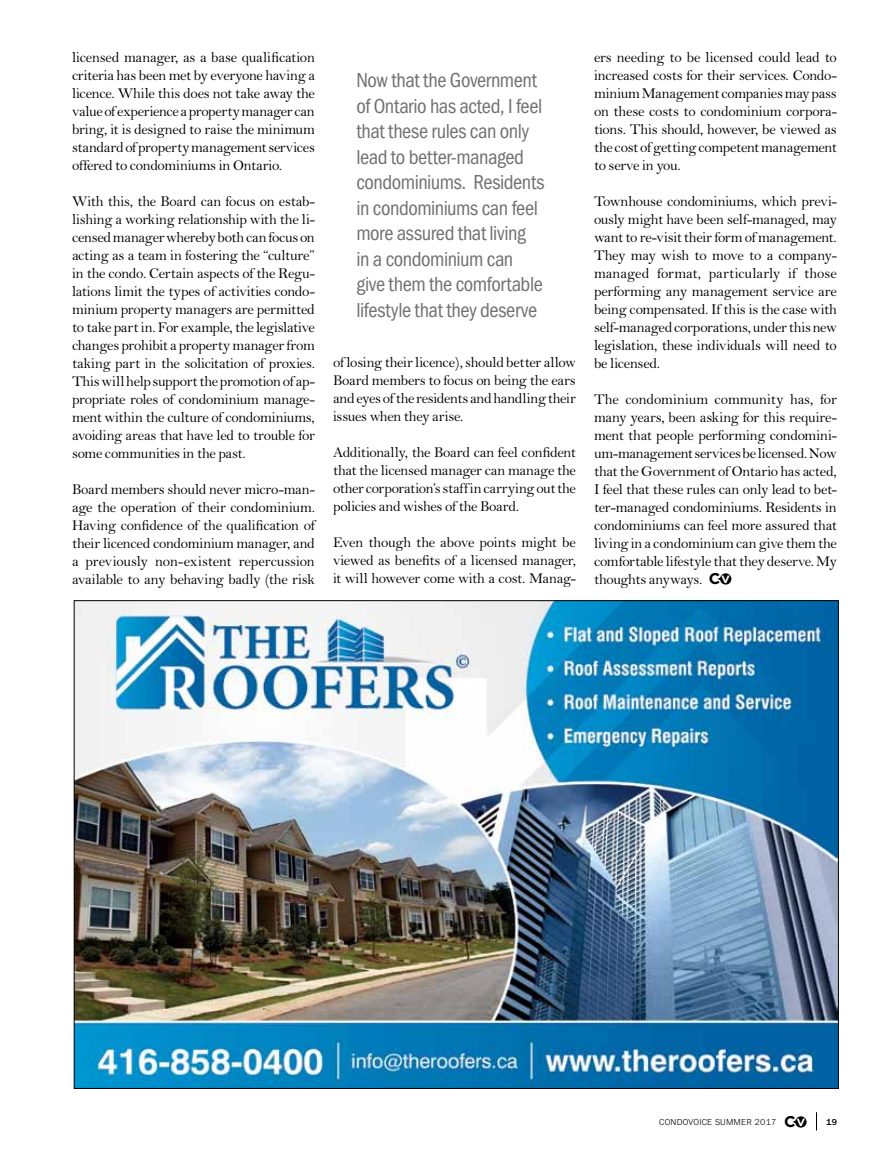
<style>
.page{position:relative;width:891px;height:1161px;background:#fff}
.page>*{position:absolute;margin:0;border:0;box-sizing:border-box;transform-origin:0 0}
.t1{font:condensed 21px/25.5px "Franklin Gothic";letter-spacing:-.02em;color:#717073}
.t2{font:15px/18px "Bell";letter-spacing:-.02em;color:#000;text-align:justify}
.t3{font:300 9px "Franklin Gothic URW";letter-spacing:.03em;color:#000}
.t4{font:500 9px "Franklin Gothic";color:#000}
.s1{font-family:"Gotham";font-weight:700;font-size:15.45px}
.s2{font-family:"Gotham";font-weight:700;font-size:10.65px;color:#fff}
</style>
<div class="page">
<svg style="left:793px;top:1116px;width:14px;height:12px"></svg>
<svg style="left:816px;top:1112px;width:1px;height:18px"></svg>
<svg style="left:717px;top:573px;width:14px;height:12px"></svg>
<img style="left:76px;top:602px;width:761px;height:485px">
<p class="t2" style="left:72px;top:48px;width:244px">licensed manager, as a base qualification criteria has been met by everyone having a licence. While this does not take away the value of experience a property manager can bring, it is designed to raise the minimum standard of property management services offered to condominiums in Ontario.</p>
<p class="t2" style="left:72px;top:192px;width:244px">With this, the Board can focus on estab&shy;lishing a working relationship with the li&shy;censed manager whereby both can focus on acting as a team in fostering the “culture” in the condo. Certain aspects of the Regu&shy;lations limit the types of activities condo&shy;minium property managers are permitted to take part in. For example, the legislative changes prohibit a property manager from taking part in the solicitation of proxies.<br>This will help support the promotion of ap&shy;propriate roles of condominium manage&shy;ment within the culture of condominiums, avoiding areas that have led to trouble for some communities in the past.</p>
<p class="t2" style="left:72px;top:480px;width:245px">Board members should never micro-man&shy;age the operation of their condominium.<br>Having confidence of the qualification of their licenced condominium manager, and a previously non-existent repercussion available to any behaving badly (the risk</p>
<p class="t1" style="left:356px;top:68px;width:190px">Now that the Government of Ontario has acted, I feel that these rules can only lead to better-managed condominiums. Residents in condominiums can feel more assured that living<br>in a condominium can give them the comfortable lifestyle that they deserve</p>
<p class="t2" style="left:333px;top:353px;width:245px">of losing their licence), should better allow Board members to focus on being the ears and eyes of the residents and handling their issues when they arise.</p>
<p class="t2" style="left:333px;top:443px;width:244px">Additionally, the Board can feel confident that the licensed manager can manage the other corporation’s staff in carrying out the policies and wishes of the Board.</p>
<p class="t2" style="left:333px;top:533px;width:244px">Even though the above points might be viewed as benefits of a licensed manager, it will however come with a cost. Manag-</p>
<p class="t2" style="left:594px;top:48px;width:245px">ers needing to be licensed could lead to increased costs for their services. Condo&shy;minium Management companies may pass on these costs to condominium corpora&shy;tions. This should, however, be viewed as the cost of getting competent management to serve in you.</p>
<p class="t2" style="left:594px;top:192px;width:245px">Townhouse condominiums, which previ&shy;ously might have been self-managed, may want to re-visit their form of management.<br>They may wish to move to a company&shy;managed format, particularly if those performing any management service are being compensated. If this is the case with self-managed corporations, under this new legislation, these individuals will need to be licensed.</p>
<p class="t2" style="left:594px;top:390px;width:244px">The condominium community has, for many years, been asking for this require&shy;ment that people performing condomini&shy;um-management services be licensed. Now that the Government of Ontario has acted, I feel that these rules can only lead to bet&shy;ter-managed condominiums. Residents in condominiums can feel more assured that living in a condominium can give them the comfortable lifestyle that they deserve. My thoughts anyways. <span class="s1">C</span><span class="s2">V</span></p>
<p class="t3" style="left:659px;top:1116px;width:148px">CONDOVOICE SUMMER 2017 <span class="s1">C</span><span class="s2">V</span></p>
<p class="t4" style="left:826px;top:1116px;width:12px">19</p>
</div>
